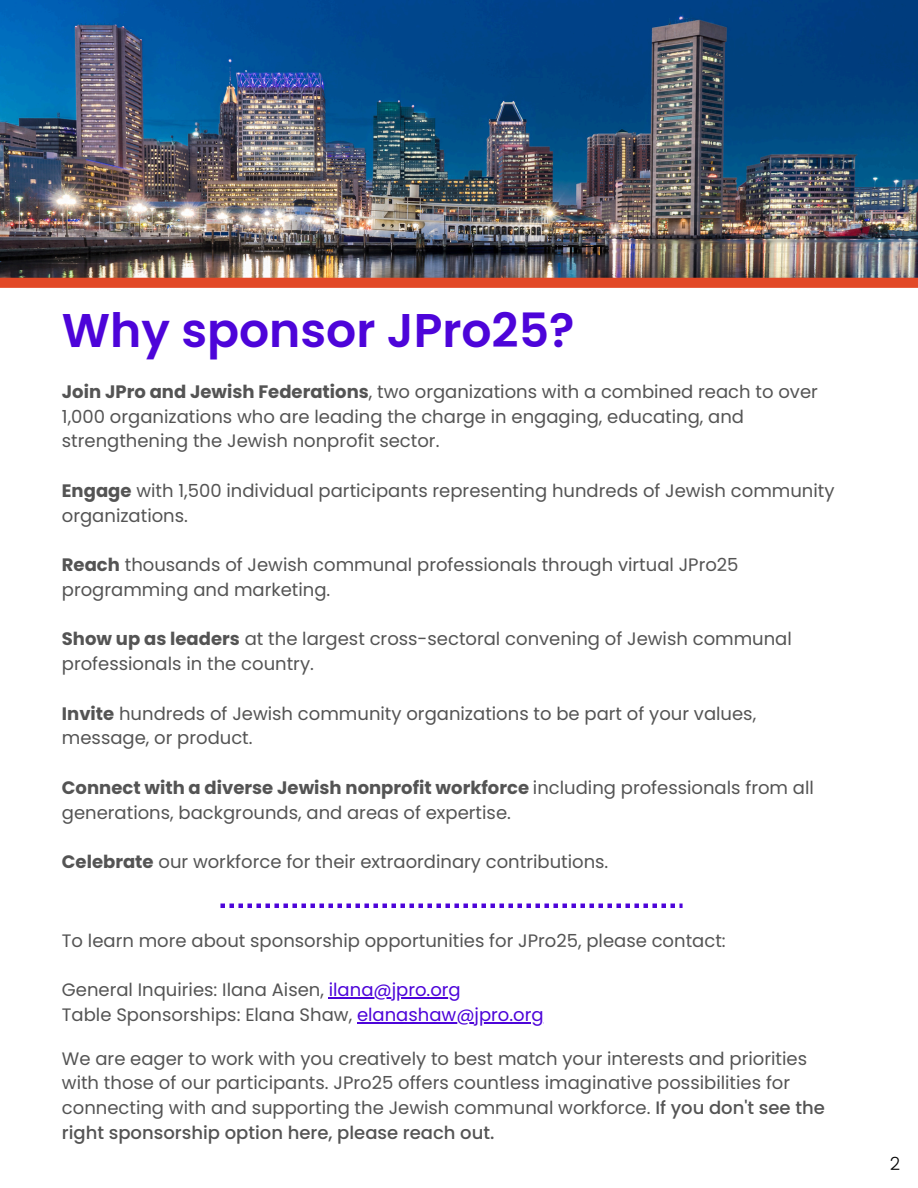
<style>
.page{position:relative;width:918px;height:1188px;background:#fff}
.page>*{position:absolute;margin:0;border:0;box-sizing:border-box;transform-origin:0 0}
.t1{font:600 47.25px "Poppins";color:#4d04d9}
.t2{font:18px/24.8px "Poppins";color:#545454}
.t3{font:300 18px "Poppins";color:#000}
.s1{font-weight:700}
.s2{color:#4d04d9}
.s3{font-weight:500}
</style>
<div class="page">
<svg style="left:220px;top:904px;width:463px;height:4px"></svg>
<img style="left:0;top:0;width:918px;height:278px">
<div style="left:0;top:278px;width:918px;height:10px;background:#e24927"></div>
<hr style="left:329px;top:997px;width:132px;height:1px;background:#4d04d9">
<hr style="left:357px;top:1022px;width:187px;height:1px;background:#4d04d9">
<h1 class="t1" style="left:62px;top:297px;width:514px">Why sponsor JPro25?</h1>
<p class="t2" style="left:62px;top:379px;width:758px"><span class="s1">Join JPro and Jewish Federations</span>, two organizations with a combined reach to over<br>1,000 organizations who are leading the charge in engaging, educating, and strengthening the Jewish nonprofit sector.</p>
<p class="t2" style="left:62px;top:478px;width:774px"><span class="s1">Engage</span> with 1,500 individual participants representing hundreds of Jewish community organizations.</p>
<p class="t2" style="left:62px;top:553px;width:678px"><span class="s1">Reach</span> thousands of Jewish communal professionals through virtual JPro25 programming and marketing.</p>
<p class="t2" style="left:62px;top:627px;width:732px"><span class="s1">Show up as leaders</span> at the largest cross-sectoral convening of Jewish communal professionals in the country.</p>
<p class="t2" style="left:62px;top:701px;width:696px"><span class="s1">Invite</span> hundreds of Jewish community organizations to be part of your values, message, or product.</p>
<p class="t2" style="left:62px;top:775px;width:754px"><span class="s1">Connect with a diverse Jewish nonprofit workforce</span> including professionals from all generations, backgrounds, and areas of expertise.</p>
<p class="t2" style="left:62px;top:850px;width:548px"><span class="s1">Celebrate</span> our workforce for their extraordinary contributions.</p>
<p class="t2" style="left:62px;top:928px;width:665px">To learn more about sponsorship opportunities for JPro25, please contact:</p>
<p class="t2" style="left:62px;top:978px;width:400px">General Inquiries: Ilana Aisen, <span class="s2">ilana@jpro.org</span></p>
<p class="t2" style="left:62px;top:1002px;width:483px">Table Sponsorships: Elana Shaw, <span class="s2">elanashaw@jpro.org</span></p>
<p class="t2" style="left:62px;top:1046px;width:765px">We are eager to work with you creatively to best match your interests and priorities with those of our participants. JPro25 offers countless imaginative possibilities for connecting with and supporting the Jewish communal workforce. <span class="s3">If you don't see the right sponsorship option here, please reach out.</span></p>
<p class="t3" style="left:890px;top:1153px;width:12px">2</p>
</div>
